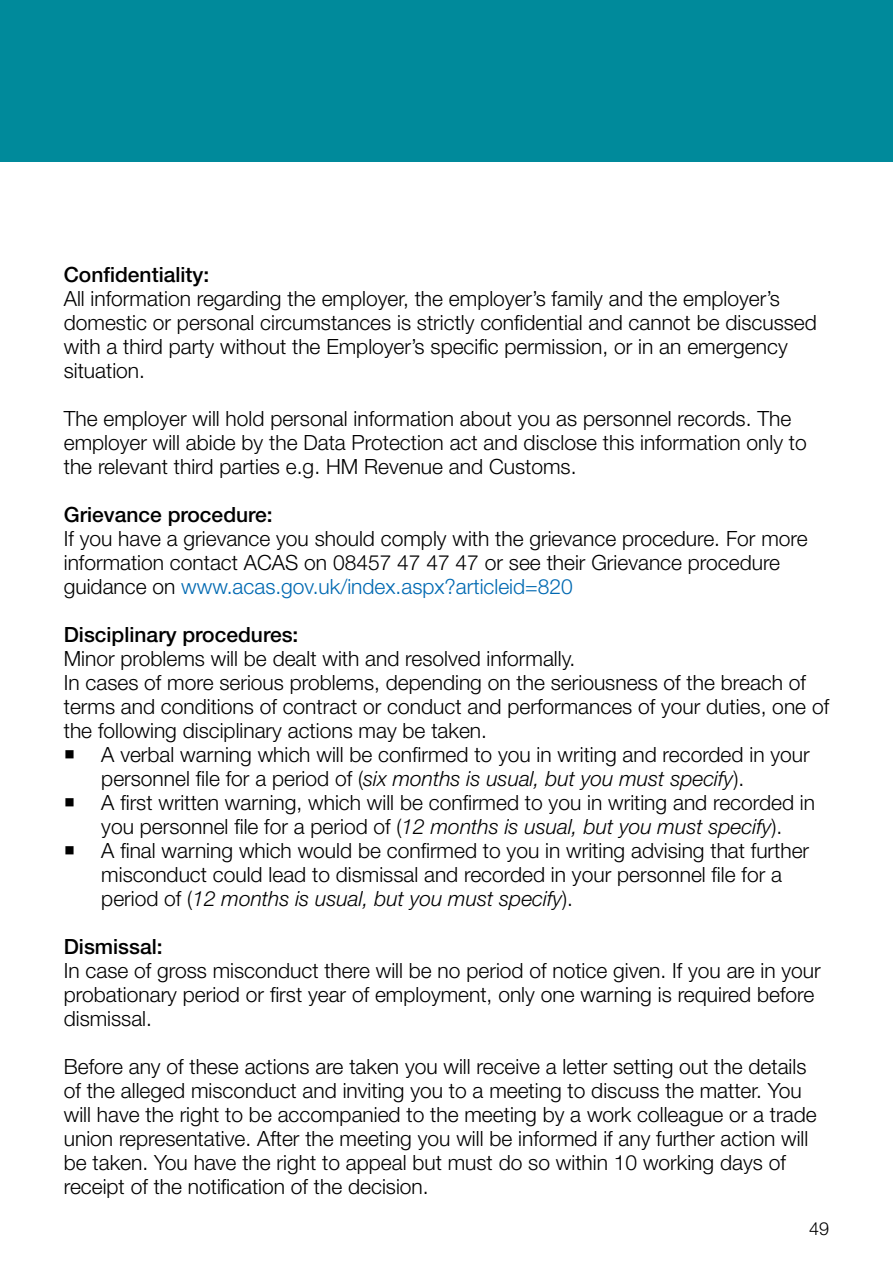
<style>
.page{position:relative;width:893px;height:1263px;background:#fff}
.page>*{position:absolute;margin:0;border:0;box-sizing:border-box;transform-origin:0 0}
.t1{font:300 21px/24px "Helvetica Neue LT Std";color:#000}
.t2{font:500 21px "Helvetica Neue LT Std";color:#000}
.t3{font:300 18px "Helvetica Neue LT Std";color:#000}
.s1{color:#0069b2}
.s2{font-style:italic}
</style>
<div class="page">
<div style="left:0;top:0;width:893px;height:161px;background:#008a9b"></div>
<p class="t2" style="left:64px;top:262px;width:147px">Confidentiality:</p>
<p class="t1" style="left:64px;top:286px;width:754px">All information regarding the employer, the employer’s family and the employer’s domestic or personal circumstances is strictly confidential and cannot be discussed with a third party without the Employer’s specific permission, or in an emergency situation.</p>
<p class="t1" style="left:64px;top:406px;width:744px">The employer will hold personal information about you as personnel records. The employer will abide by the Data Protection act and disclose this information only to the relevant third parties e.g. HM Revenue and Customs.</p>
<p class="t2" style="left:64px;top:502px;width:210px">Grievance procedure:</p>
<p class="t1" style="left:64px;top:526px;width:745px">If you have a grievance you should comply with the grievance procedure. For more information contact ACAS on 08457 47 47 47 or see their Grievance procedure guidance on <span class="s1">www.acas.gov.uk/index.aspx?articleid=820</span></p>
<p class="t2" style="left:64px;top:622px;width:236px">Disciplinary procedures:</p>
<p class="t1" style="left:64px;top:646px;width:767px">Minor problems will be dealt with and resolved informally.<br>In cases of more serious problems, depending on the seriousness of the breach of terms and conditions of contract or conduct and performances of your duties, one of the following disciplinary actions may be taken.</p>
<p class="t1" style="left:101px;top:742px;width:715px">A verbal warning which will be confirmed to you in writing and recorded in your personnel file for a period of (<span class="s2">six months is usual, but you must specify</span>).<br>A first written warning, which will be confirmed to you in writing and recorded in you personnel file for a period of (<span class="s2">12 months is usual, but you must specify</span>).<br>A final warning which would be confirmed to you in writing advising that further misconduct could lead to dismissal and recorded in your personnel file for a period of (<span class="s2">12 months is usual, but you must specify</span>).</p>
<p class="t2" style="left:64px;top:934px;width:100px">Dismissal:</p>
<p class="t1" style="left:64px;top:958px;width:759px">In case of gross misconduct there will be no period of notice given. If you are in your probationary period or first year of employment, only one warning is required before dismissal.</p>
<p class="t1" style="left:64px;top:1054px;width:754px">Before any of these actions are taken you will receive a letter setting out the details of the alleged misconduct and inviting you to a meeting to discuss the matter. You will have the right to be accompanied to the meeting by a work colleague or a trade union representative. After the meeting you will be informed if any further action will be taken. You have the right to appeal but must do so within 10 working days of receipt of the notification of the decision.</p>
<p class="t3" style="left:809px;top:1217px;width:22px">49</p>
</div>
